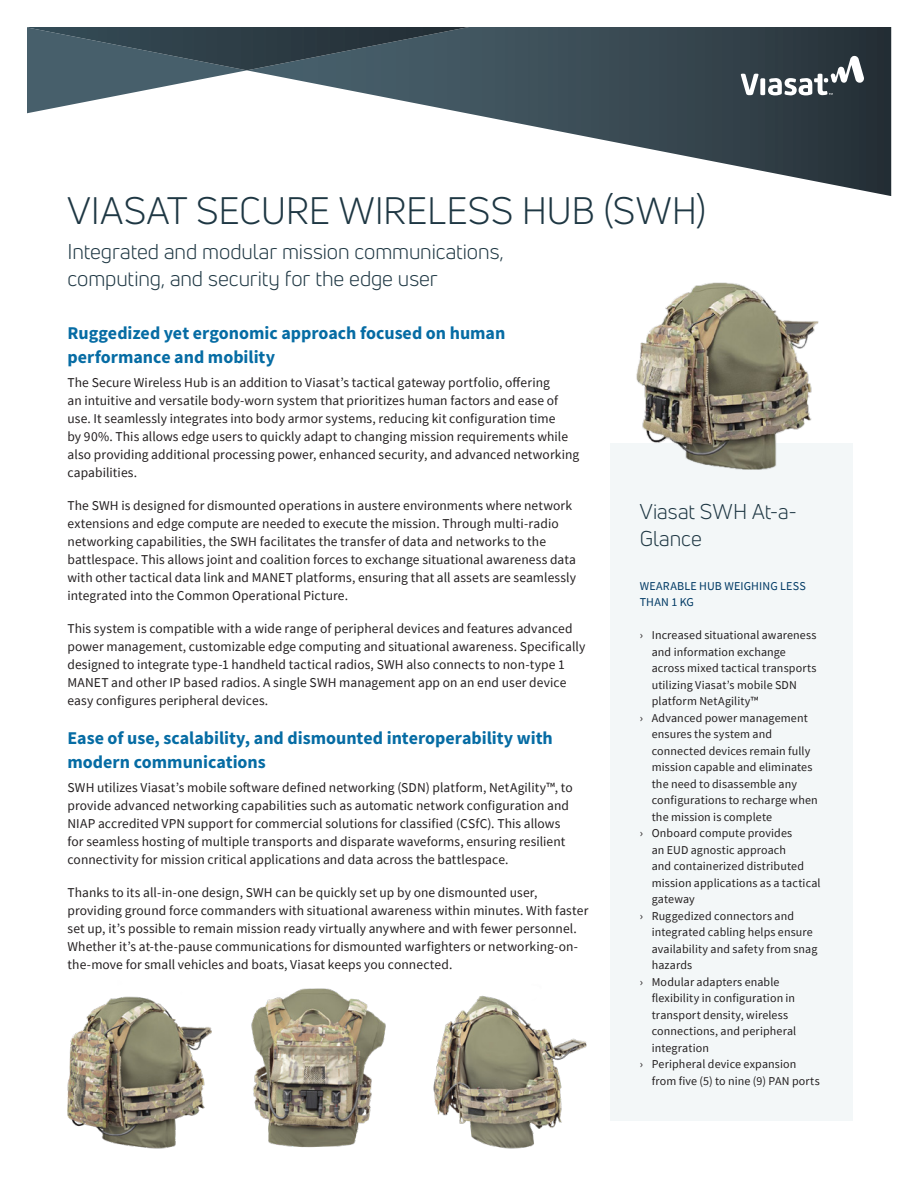
<style>
.page{position:relative;width:918px;height:1188px;background:#fff}
.page>*{position:absolute;margin:0;border:0;box-sizing:border-box;transform-origin:0 0}
.Government_Headline{font:37.5px "Uni Neue";letter-spacing:-.005em;color:#1e3743}
.Subhead{font:21px/27px "Uni Neue";letter-spacing:-.005em;color:#1e3743}
.Body_Header{font:700 18px/24px "Source Sans Pro";color:#066ca4}
.Body{font:13.5px/18px "Source Sans Pro";letter-spacing:.005em;color:#231f20}
.t1{font:12px/16.5px "Source Sans Pro";letter-spacing:.01em;color:#231f20}
.Sidebar_All_Cap_Header{font:12px/16.5px "Source Sans Pro";letter-spacing:.015em;color:#003964}
</style>
<div class="page">
<svg style="left:466px;top:27px;width:425px;height:169px"></svg>
<svg style="left:27px;top:27px;width:442px;height:86px"></svg>
<div style="left:610px;top:443px;width:243px;height:677px;background:#f3f7f8"></div>
<svg style="left:741px;top:55px;width:123px;height:40px"></svg>
<img style="left:636px;top:282px;width:183px;height:188px">
<img style="left:67px;top:996px;width:145px;height:153px">
<img style="left:251px;top:988px;width:135px;height:160px">
<img style="left:433px;top:995px;width:154px;height:154px">
<p class="Government_Headline" style="left:68px;top:188px;width:640px">VIASAT SECURE WIRELESS HUB (SWH)</p>
<p class="Subhead" style="left:68px;top:238px;width:438px">Integrated and modular mission communications, computing, and security for the edge user</p>
<p class="Body_Header" style="left:68px;top:321px;width:439px">Ruggedized yet ergonomic approach focused on human performance and mobility</p>
<p class="Body" style="left:68px;top:374px;width:513px">The Secure Wireless Hub is an addition to Viasat’s tactical gateway portfolio, offering<br>an intuitive and versatile body-worn system that prioritizes human factors and ease of use. It seamlessly integrates into body armor systems, reducing kit configuration time<br>by 90%. This allows edge users to quickly adapt to changing mission requirements while also providing additional processing power, enhanced security, and advanced networking capabilities.</p>
<p class="Body" style="left:68px;top:497px;width:510px">The SWH is designed for dismounted operations in austere environments where network extensions and edge compute are needed to execute the mission. Through multi-radio networking capabilities, the SWH facilitates the transfer of data and networks to the battlespace. This allows joint and coalition forces to exchange situational awareness data with other tactical data link and MANET platforms, ensuring that all assets are seamlessly integrated into the Common Operational Picture.</p>
<p class="Body" style="left:68px;top:620px;width:519px">This system is compatible with a wide range of peripheral devices and features advanced power management, customizable edge computing and situational awareness. Specifically designed to integrate type-1 handheld tactical radios, SWH also connects to non-type 1<br>MANET and other IP based radios. A single SWH management app on an end user device easy configures peripheral devices.</p>
<p class="Body_Header" style="left:68px;top:726px;width:487px">Ease of use, scalability, and dismounted interoperability with modern communications</p>
<p class="Body" style="left:68px;top:779px;width:507px">SWH utilizes Viasat’s mobile software defined networking (SDN) platform, NetAgility™, to provide advanced networking capabilities such as automatic network configuration and NIAP accredited VPN support for commercial solutions for classified (CSfC). This allows for seamless hosting of multiple transports and disparate waveforms, ensuring resilient connectivity for mission critical applications and data across the battlespace.</p>
<p class="Body" style="left:68px;top:884px;width:522px">Thanks to its all-in-one design, SWH can be quickly set up by one dismounted user, providing ground force commanders with situational awareness within minutes. With faster set up, it’s possible to remain mission ready virtually anywhere and with fewer personnel.<br>Whether it’s at-the-pause communications for dismounted warfighters or networking-on&shy;the-move for small vehicles and boats, Viasat keeps you connected.</p>
<p class="Subhead" style="left:640px;top:498px;width:159px">Viasat SWH At-a-<br>Glance</p>
<p class="Sidebar_All_Cap_Header" style="left:640px;top:577px;width:168px">WEARABLE HUB WEIGHING LESS<br>THAN 1 KG</p>
<p class="t1" style="left:652px;top:627px;width:166px;text-indent:-12px">› Increased situational awareness and information exchange across mixed tactical transports utilizing Viasat’s mobile SDN platform NetAgility™</p>
<p class="t1" style="left:652px;top:709px;width:168px;text-indent:-12px">› Advanced power management ensures the system and connected devices remain fully mission capable and eliminates the need to disassemble any configurations to recharge when the mission is complete</p>
<p class="t1" style="left:652px;top:825px;width:170px;text-indent:-12px">› Onboard compute provides<br>an EUD agnostic approach<br>and containerized distributed mission applications as a tactical gateway</p>
<p class="t1" style="left:652px;top:907px;width:167px;text-indent:-12px">› Ruggedized connectors and integrated cabling helps ensure availability and safety from snag hazards</p>
<p class="t1" style="left:652px;top:973px;width:146px;text-indent:-12px">› Modular adapters enable flexibility in configuration in transport density, wireless connections, and peripheral integration</p>
<p class="t1" style="left:652px;top:1056px;width:170px;text-indent:-12px">› Peripheral device expansion from five (5) to nine (9) PAN ports</p>
</div>
